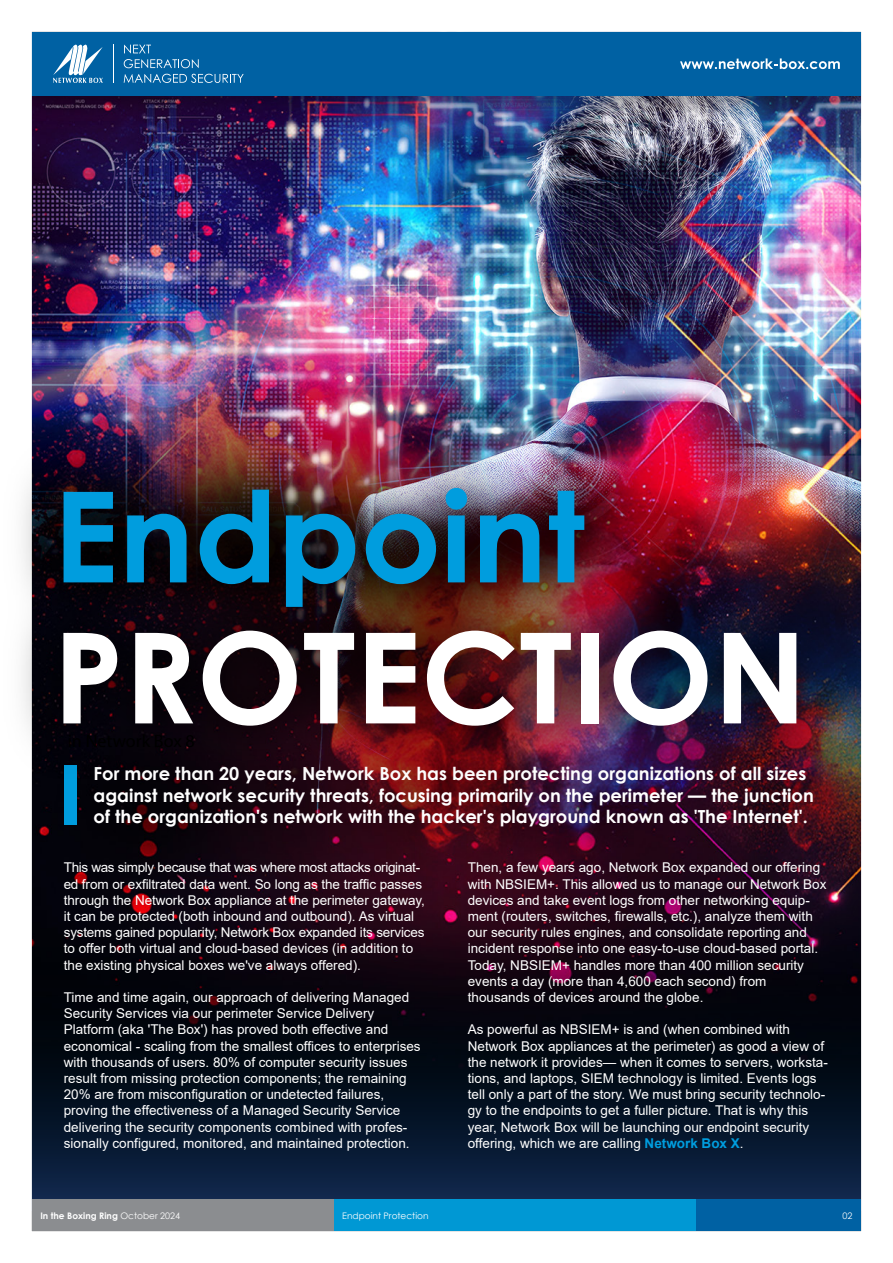
<style>
.page{position:relative;width:893px;height:1263px;background:#fff}
.page>*{position:absolute;margin:0;border:0;box-sizing:border-box;transform-origin:0 0}
.t1{font:700 126px "Century Gothic";color:#fff}
.t2{font:700 126px "Century Gothic";color:#009dde}
.t3{font:700 18px/21.6px "Century Gothic";color:#fff}
.t4{font:13.5px/16.2px "Arial";color:#fff}
.t5{font:700 9px "Century Gothic";color:#fff}
.t6{font:9px "Century Gothic";color:#fff}
.s1{font-weight:700;color:#009dde}
.s2{font-weight:400}
</style>
<div class="page">
<img style="left:31px;top:31px;width:831px;height:1201px">
<div style="left:64px;top:765px;width:13px;height:60px;background:#009dde"></div>
<img style="left:22px;top:416px;width:840px;height:404px">
<h1 class="t2" style="left:53px;top:441px;width:533px">Endpoint</h1>
<h1 class="t1" style="left:53px;top:582px;width:755px">PROTECTION</h1>
<p class="t3" style="left:94px;top:762px;width:722px">For more than 20 years, Network Box has been protecting organizations of all sizes against network security threats, focusing primarily on the perimeter — the junction of the organization's network with the hacker's playground known as 'The Internet'.</p>
<p class="t4" style="left:468px;top:859px;width:360px">Then, a few years ago, Network Box expanded our offering with NBSIEM+. This allowed us to manage our Network Box devices and take event logs from other networking equip&shy;ment (routers, switches, firewalls, etc.), analyze them with our security rules engines, and consolidate reporting and incident response into one easy-to-use cloud-based portal.<br>Today, NBSIEM+ handles more than 400 million security events a day (more than 4,600 each second) from thousands of devices around the globe.</p>
<p class="t4" style="left:468px;top:1021px;width:362px">As powerful as NBSIEM+ is and (when combined with Network Box appliances at the perimeter) as good a view of the network it provides— when it comes to servers, worksta&shy;tions, and laptops, SIEM technology is limited. Events logs tell only a part of the story. We must bring security technolo&shy;gy to the endpoints to get a fuller picture. That is why this year, Network Box will be launching our endpoint security offering, which we are calling <span class="s1">Network Box X</span>.</p>
<p class="t4" style="left:64px;top:859px;width:363px">This was simply because that was where most attacks originat&shy;ed from or exfiltrated data went. So long as the traffic passes through the Network Box appliance at the perimeter gateway, it can be protected (both inbound and outbound). As virtual systems gained popularity, Network Box expanded its services to offer both virtual and cloud-based devices (in addition to the existing physical boxes we've always offered).</p>
<p class="t4" style="left:64px;top:989px;width:358px">Time and time again, our approach of delivering Managed Security Services via our perimeter Service Delivery Platform (aka 'The Box') has proved both effective and economical - scaling from the smallest offices to enterprises with thousands of users. 80% of computer security issues result from missing protection components; the remaining 20% are from misconfiguration or undetected failures, proving the effectiveness of a Managed Security Service delivering the security components combined with profes&shy;sionally configured, monitored, and maintained protection.</p>
<p class="t5" style="left:40px;top:1208px;width:141px">In the Boxing Ring <span class="s2">October 2024</span></p>
<p class="t6" style="left:342px;top:1209px;width:88px">Endpoint Protection</p>
<p class="t6" style="left:843px;top:1209px;width:11px">02</p>
</div>
